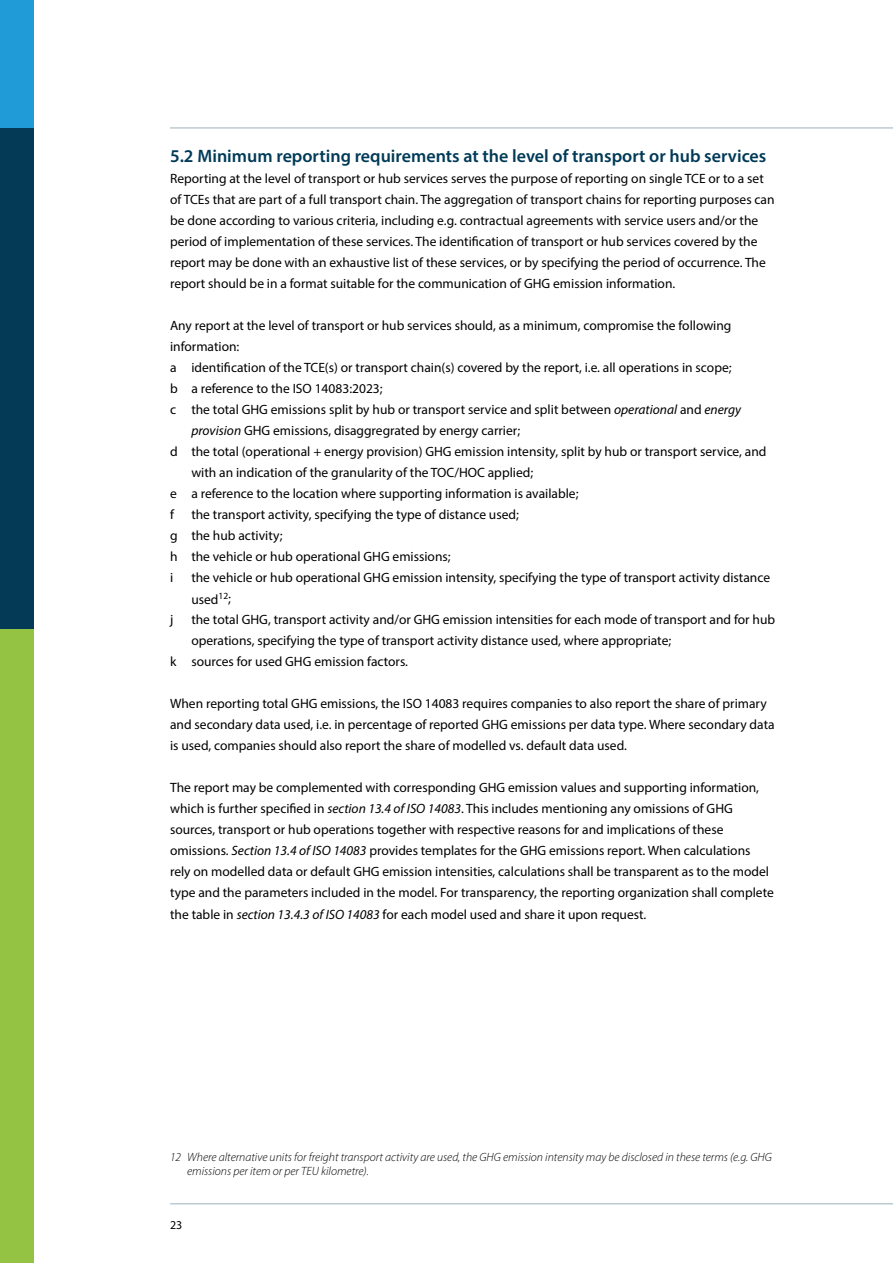
<style>
.page{position:relative;width:893px;height:1263px;background:#fff}
.page>*{position:absolute;margin:0;border:0;box-sizing:border-box;transform-origin:0 0}
.t1{font:600 18px "Myriad Pro";color:#013a57}
.t2{font:13.5px/21px "Myriad Pro";color:#000}
.t3{font:italic 300 12px/13.5px "Myriad Pro";color:#000}
.t4{font:12px "Myriad Pro";color:#000}
.s1{font-style:italic}
</style>
<div class="page">
<div style="left:0;top:128px;width:34px;height:501px;background:#043a56"></div>
<div style="left:0;top:629px;width:34px;height:634px;background:#94c242"></div>
<div style="left:0;top:0;width:34px;height:128px;background:#209bd8"></div>
<hr style="left:170px;top:1203px;width:723px;height:1px;background:#9ab0bc">
<hr style="left:170px;top:128px;width:723px;height:1px;background:#9ab0bc">
<h1 class="t1" style="left:170px;top:145px;width:598px">5.2 Minimum reporting requirements at the level of transport or hub services</h1>
<p class="t2" style="left:170px;top:168px;width:606px">Reporting at the level of transport or hub services serves the purpose of reporting on single TCE or to a set of TCEs that are part of a full transport chain. The aggregation of transport chains for reporting purposes can be done according to various criteria, including e.g. contractual agreements with service users and/or the period of implementation of these services. The identification of transport or hub services covered by the report may be done with an exhaustive list of these services, or by specifying the period of occurrence. The report should be in a format suitable for the communication of GHG emission information.</p>
<p class="t2" style="left:170px;top:315px;width:563px">Any report at the level of transport or hub services should, as a minimum, compromise the following</p>
<p class="t2" style="left:170px;top:336px;width:71px">information:</p>
<p class="t2" style="left:170px;top:357px;width:563px">a identification of the TCE(s) or transport chain(s) covered by the report, i.e. all operations in scope;</p>
<p class="t2" style="left:170px;top:378px;width:214px">b a reference to the ISO 14083:2023;</p>
<p class="t2" style="left:170px;top:399px;width:573px">c the total GHG emissions split by hub or transport service and split between <span class="s1">operational</span> and <span class="s1">energy</span></p>
<p class="t2" style="left:191px;top:420px;width:330px"><span class="s1">provision</span> GHG emissions, disaggregrated by energy carrier;</p>
<p class="t2" style="left:170px;top:441px;width:598px">d the total (operational + energy provision) GHG emission intensity, split by hub or transport service, and</p>
<p class="t2" style="left:191px;top:462px;width:343px">with an indication of the granularity of the TOC/HOC applied;</p>
<p class="t2" style="left:170px;top:483px;width:410px">e a reference to the location where supporting information is available;</p>
<p class="t2" style="left:170px;top:504px;width:5px">f</p>
<p class="t2" style="left:170px;top:504px;width:350px;text-indent:21px">the transport activity, specifying the type of distance used; g the hub activity;<br>h the vehicle or hub operational GHG emissions;<br>i</p>
<p class="t2" style="left:191px;top:567px;width:580px">the vehicle or hub operational GHG emission intensity, specifying the type of transport activity distance used<sup>12</sup>;</p>
<p class="t2" style="left:170px;top:609px;width:5px">j</p>
<p class="t2" style="left:191px;top:609px;width:585px">the total GHG, transport activity and/or GHG emission intensities for each mode of transport and for hub</p>
<p class="t2" style="left:191px;top:630px;width:481px">operations, specifying the type of transport activity distance used, where appropriate;</p>
<p class="t2" style="left:170px;top:651px;width:239px">k sources for used GHG emission factors.</p>
<p class="t2" style="left:170px;top:693px;width:606px">When reporting total GHG emissions, the ISO 14083 requires companies to also report the share of primary and secondary data used, i.e. in percentage of reported GHG emissions per data type. Where secondary data is used, companies should also report the share of modelled vs. default data used.</p>
<p class="t2" style="left:170px;top:777px;width:605px">The report may be complemented with corresponding GHG emission values and supporting information, which is further specified in <span class="s1">section 13.4 of ISO 14083</span>. This includes mentioning any omissions of GHG sources, transport or hub operations together with respective reasons for and implications of these omissions. <span class="s1">Section 13.4 of ISO 14083</span> provides templates for the GHG emissions report. When calculations rely on modelled data or default GHG emission intensities, calculations shall be transparent as to the model type and the parameters included in the model. For transparency, the reporting organization shall complete the table in <span class="s1">section 13.4.3 of ISO 14083</span> for each model used and share it upon request.</p>
<p class="t3" style="left:187px;top:1150px;width:586px;text-indent:-17px">12 Where alternative units for freight transport activity are used, the GHG emission intensity may be disclosed in these terms (e.g. GHG emissions per item or per TEU kilometre).</p>
<p class="t4" style="left:170px;top:1218px;width:14px">23</p>
</div>
